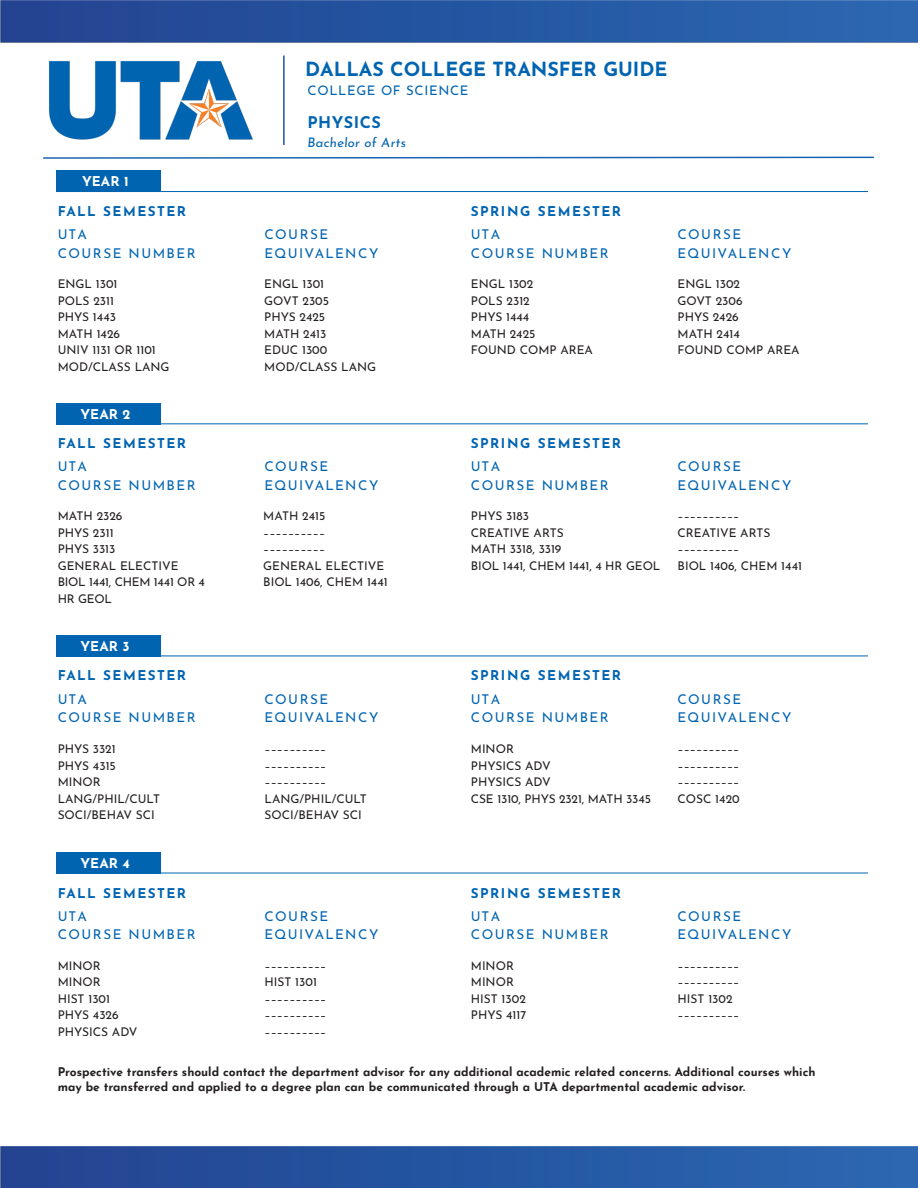
<style>
.page{position:relative;width:918px;height:1188px;background:#fff}
.page>*{position:absolute;margin:0;border:0;box-sizing:border-box;transform-origin:0 0}
.t1{font:700 19.5px "Josefin Sans";color:#0064b1}
.t2{font:700 16.05px "Josefin Sans";letter-spacing:.03em;color:#0064b1}
.t3{font:13.5px "Josefin Sans";letter-spacing:.11em;color:#0064b1}
.t4{font:700 13.5px "Josefin Sans";letter-spacing:.11em;color:#0064b1}
.t5{font:700 13.5px "Josefin Sans";color:#fff}
.t6{font:13.2px "Josefin Sans";letter-spacing:.05em;color:#0064b1}
.t7{font:12px "Josefin Sans";color:#231f20}
.t8{font:700 12px "Josefin Sans";color:#231f20}
.t9{font:12px "Josefin Sans";letter-spacing:-.02em;color:#231f20}
.s1{font-style:inherit}
</style>
<div class="page">
<img style="left:0;top:1146px;width:918px;height:42px">
<hr style="left:283px;top:56px;width:2px;height:89px;background:#23519d">
<img style="left:49px;top:61px;width:204px;height:79px">
<img style="left:0;top:0;width:918px;height:43px">
<svg style="left:43px;top:156px;width:831px;height:3px"></svg>
<hr style="left:57px;top:191px;width:811px;height:1px;background:#0064b1">
<div style="left:57px;top:170px;width:104px;height:21px;background:#0064b1"></div>
<hr style="left:57px;top:423px;width:811px;height:1px;background:#0064b1">
<div style="left:57px;top:403px;width:104px;height:21px;background:#0064b1"></div>
<hr style="left:57px;top:656px;width:811px;height:1px;background:#0064b1">
<div style="left:57px;top:635px;width:104px;height:21px;background:#0064b1"></div>
<hr style="left:57px;top:873px;width:811px;height:1px;background:#0064b1">
<div style="left:57px;top:852px;width:104px;height:21px;background:#0064b1"></div>
<p class="t5" style="left:82px;top:169px;width:48px">YEAR 1</p>
<p class="t1" style="left:305px;top:51px;width:364px"><span class="s1">DALLAS</span> COLLEGE TRANSFER GUIDE</p>
<p class="t6" style="left:308px;top:79px;width:162px">COLLEGE OF SCIENCE</p>
<p class="t2" style="left:308px;top:108px;width:75px">PHYSICS</p>
<p class="t6" style="left:307px;top:132px;width:102px">Bachelor of Arts</p>
<p class="t4" style="left:58px;top:199px;width:130px">FALL SEMESTER</p>
<p class="t4" style="left:471px;top:199px;width:152px">SPRING SEMESTER</p>
<p class="t3" style="left:58px;top:223px;width:31px">UTA</p>
<p class="t3" style="left:58px;top:242px;width:139px">COURSE NUMBER</p>
<p class="t3" style="left:471px;top:223px;width:31px">UTA</p>
<p class="t3" style="left:471px;top:242px;width:139px">COURSE NUMBER</p>
<p class="t3" style="left:265px;top:223px;width:65px">COURSE</p>
<p class="t3" style="left:265px;top:242px;width:115px">EQUIVALENCY</p>
<p class="t7" style="left:58px;top:274px;width:61px">ENGL 1301</p>
<p class="t7" style="left:58px;top:290px;width:58px">POLS 2311</p>
<p class="t7" style="left:58px;top:307px;width:60px">PHYS 1443</p>
<p class="t7" style="left:58px;top:323px;width:64px">MATH 1426</p>
<p class="t7" style="left:58px;top:340px;width:100px">UNIV 1131 OR 1101</p>
<p class="t7" style="left:58px;top:356px;width:113px">MOD/CLASS LANG</p>
<p class="t7" style="left:264px;top:274px;width:61px">ENGL 1301</p>
<p class="t7" style="left:264px;top:290px;width:66px">GOVT 2305</p>
<p class="t7" style="left:264px;top:307px;width:62px">PHYS 2425</p>
<p class="t7" style="left:264px;top:323px;width:64px">MATH 2413</p>
<p class="t7" style="left:264px;top:340px;width:65px">EDUC 1300</p>
<p class="t7" style="left:264px;top:356px;width:113px">MOD/CLASS LANG</p>
<p class="t7" style="left:471px;top:274px;width:64px">ENGL 1302</p>
<p class="t7" style="left:471px;top:290px;width:60px">POLS 2312</p>
<p class="t7" style="left:471px;top:307px;width:60px">PHYS 1444</p>
<p class="t7" style="left:471px;top:323px;width:66px">MATH 2425</p>
<p class="t7" style="left:471px;top:340px;width:124px">FOUND COMP AREA</p>
<p class="t3" style="left:678px;top:223px;width:65px">COURSE</p>
<p class="t3" style="left:678px;top:242px;width:115px">EQUIVALENCY</p>
<p class="t7" style="left:678px;top:274px;width:64px">ENGL 1302</p>
<p class="t7" style="left:678px;top:290px;width:67px">GOVT 2306</p>
<p class="t7" style="left:678px;top:307px;width:63px">PHYS 2426</p>
<p class="t7" style="left:678px;top:323px;width:64px">MATH 2414</p>
<p class="t7" style="left:678px;top:340px;width:124px">FOUND COMP AREA</p>
<p class="t5" style="left:80px;top:402px;width:51px">YEAR 2</p>
<p class="t4" style="left:58px;top:432px;width:130px">FALL SEMESTER</p>
<p class="t4" style="left:471px;top:432px;width:152px">SPRING SEMESTER</p>
<p class="t3" style="left:58px;top:455px;width:31px">UTA</p>
<p class="t3" style="left:58px;top:474px;width:139px">COURSE NUMBER</p>
<p class="t3" style="left:471px;top:455px;width:31px">UTA</p>
<p class="t3" style="left:471px;top:474px;width:139px">COURSE NUMBER</p>
<p class="t3" style="left:265px;top:455px;width:65px">COURSE</p>
<p class="t3" style="left:265px;top:474px;width:115px">EQUIVALENCY</p>
<p class="t7" style="left:58px;top:506px;width:66px">MATH 2326</p>
<p class="t7" style="left:58px;top:523px;width:58px">PHYS 2311</p>
<p class="t7" style="left:58px;top:539px;width:59px">PHYS 3313</p>
<p class="t7" style="left:58px;top:556px;width:122px">GENERAL ELECTIVE</p>
<p class="t9" style="left:58px;top:572px;width:149px">BIOL 1441, CHEM 1441 OR 4</p>
<p class="t7" style="left:58px;top:589px;width:56px">HR GEOL</p>
<p class="t7" style="left:263px;top:506px;width:64px">MATH 2415</p>
<p class="t7" style="left:263px;top:523px;width:63px">––––––––––</p>
<p class="t7" style="left:263px;top:539px;width:63px">––––––––––</p>
<p class="t7" style="left:263px;top:556px;width:122px">GENERAL ELECTIVE</p>
<p class="t7" style="left:263px;top:572px;width:126px">BIOL 1406, CHEM 1441</p>
<p class="t7" style="left:471px;top:506px;width:60px">PHYS 3183</p>
<p class="t7" style="left:471px;top:523px;width:94px">CREATIVE ARTS</p>
<p class="t7" style="left:471px;top:539px;width:92px">MATH 3318, 3319</p>
<p class="t7" style="left:471px;top:556px;width:191px">BIOL 1441, CHEM 1441, 4 HR GEOL</p>
<p class="t5" style="left:80px;top:634px;width:51px">YEAR 3</p>
<p class="t4" style="left:58px;top:664px;width:130px">FALL SEMESTER</p>
<p class="t4" style="left:471px;top:664px;width:152px">SPRING SEMESTER</p>
<p class="t3" style="left:58px;top:688px;width:31px">UTA</p>
<p class="t3" style="left:58px;top:706px;width:139px">COURSE NUMBER</p>
<p class="t3" style="left:471px;top:688px;width:31px">UTA</p>
<p class="t3" style="left:471px;top:706px;width:139px">COURSE NUMBER</p>
<p class="t3" style="left:265px;top:688px;width:65px">COURSE</p>
<p class="t3" style="left:265px;top:706px;width:115px">EQUIVALENCY</p>
<p class="t7" style="left:58px;top:739px;width:59px">PHYS 3321</p>
<p class="t7" style="left:58px;top:755px;width:60px">PHYS 4315</p>
<p class="t7" style="left:58px;top:772px;width:45px">MINOR</p>
<p class="t7" style="left:58px;top:788px;width:104px">LANG/PHIL/CULT</p>
<p class="t7" style="left:58px;top:805px;width:99px">SOCI/BEHAV SCI</p>
<p class="t7" style="left:265px;top:739px;width:63px">––––––––––</p>
<p class="t7" style="left:265px;top:755px;width:63px">––––––––––</p>
<p class="t7" style="left:265px;top:772px;width:63px">––––––––––</p>
<p class="t7" style="left:265px;top:788px;width:104px">LANG/PHIL/CULT</p>
<p class="t7" style="left:265px;top:805px;width:99px">SOCI/BEHAV SCI</p>
<p class="t7" style="left:471px;top:739px;width:45px">MINOR</p>
<p class="t7" style="left:471px;top:755px;width:81px">PHYSICS ADV</p>
<p class="t7" style="left:471px;top:772px;width:81px">PHYSICS ADV</p>
<p class="t7" style="left:471px;top:788px;width:182px">CSE 1310, PHYS 2321, MATH 3345</p>
<p class="t3" style="left:678px;top:455px;width:65px">COURSE</p>
<p class="t3" style="left:678px;top:474px;width:115px">EQUIVALENCY</p>
<p class="t7" style="left:678px;top:506px;width:63px">––––––––––</p>
<p class="t7" style="left:678px;top:523px;width:94px">CREATIVE ARTS</p>
<p class="t7" style="left:678px;top:539px;width:63px">––––––––––</p>
<p class="t7" style="left:678px;top:556px;width:126px">BIOL 1406, CHEM 1441</p>
<p class="t3" style="left:678px;top:688px;width:65px">COURSE</p>
<p class="t3" style="left:678px;top:706px;width:115px">EQUIVALENCY</p>
<p class="t7" style="left:678px;top:739px;width:63px">––––––––––</p>
<p class="t7" style="left:678px;top:755px;width:63px">––––––––––</p>
<p class="t7" style="left:678px;top:772px;width:63px">––––––––––</p>
<p class="t7" style="left:678px;top:788px;width:64px">COSC 1420</p>
<p class="t5" style="left:80px;top:851px;width:51px">YEAR 4</p>
<p class="t4" style="left:58px;top:881px;width:130px">FALL SEMESTER</p>
<p class="t4" style="left:471px;top:881px;width:152px">SPRING SEMESTER</p>
<p class="t3" style="left:58px;top:905px;width:31px">UTA</p>
<p class="t3" style="left:58px;top:923px;width:139px">COURSE NUMBER</p>
<p class="t3" style="left:471px;top:905px;width:31px">UTA</p>
<p class="t3" style="left:471px;top:923px;width:139px">COURSE NUMBER</p>
<p class="t3" style="left:265px;top:905px;width:65px">COURSE</p>
<p class="t3" style="left:265px;top:923px;width:115px">EQUIVALENCY</p>
<p class="t7" style="left:58px;top:956px;width:45px">MINOR</p>
<p class="t7" style="left:58px;top:972px;width:45px">MINOR</p>
<p class="t7" style="left:58px;top:989px;width:54px">HIST 1301</p>
<p class="t7" style="left:58px;top:1005px;width:62px">PHYS 4326</p>
<p class="t7" style="left:58px;top:1022px;width:81px">PHYSICS ADV</p>
<p class="t7" style="left:265px;top:956px;width:63px">––––––––––</p>
<p class="t7" style="left:265px;top:972px;width:54px">HIST 1301</p>
<p class="t7" style="left:265px;top:989px;width:63px">––––––––––</p>
<p class="t7" style="left:265px;top:1005px;width:63px">––––––––––</p>
<p class="t7" style="left:265px;top:1022px;width:63px">––––––––––</p>
<p class="t7" style="left:471px;top:956px;width:45px">MINOR</p>
<p class="t7" style="left:471px;top:972px;width:45px">MINOR</p>
<p class="t7" style="left:471px;top:989px;width:57px">HIST 1302</p>
<p class="t7" style="left:471px;top:1005px;width:57px">PHYS 4117</p>
<p class="t3" style="left:678px;top:905px;width:65px">COURSE</p>
<p class="t3" style="left:678px;top:923px;width:115px">EQUIVALENCY</p>
<p class="t7" style="left:678px;top:956px;width:63px">––––––––––</p>
<p class="t7" style="left:678px;top:972px;width:63px">––––––––––</p>
<p class="t7" style="left:678px;top:989px;width:57px">HIST 1302</p>
<p class="t7" style="left:678px;top:1005px;width:63px">––––––––––</p>
<p class="t8" style="left:58px;top:1061px;width:759px">Prospective transfers should contact the department advisor for any additional academic related concerns. Additional courses which</p>
<p class="t8" style="left:58px;top:1076px;width:689px">may be transferred and applied to a degree plan can be communicated through a UTA departmental academic advisor.</p>
</div>
